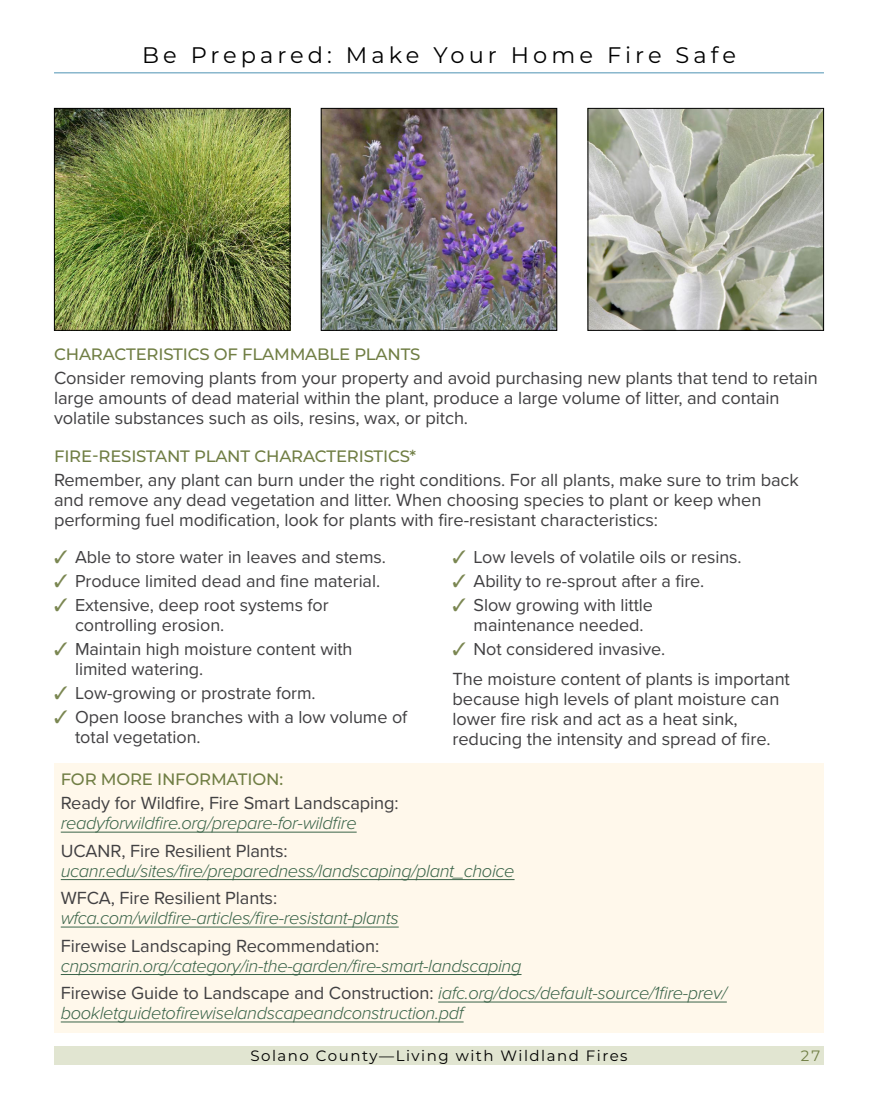
<style>
.page{position:relative;width:878px;height:1107px;background:#fff}
.page>*{position:absolute;margin:0;border:0;box-sizing:border-box;transform-origin:0 0}
.Mater_Headers__No_TOC{font:22.5px "Montserrat";letter-spacing:.18em;color:#000}
.body_basic_No_1st_line_indent{font:18.15px/20px "Proxima Nova";letter-spacing:-.005em;color:#414042}
.body_basic_No_1st_line_indent-2{font:italic 300 18.15px/20px "Proxima Nova";letter-spacing:-.02em;color:#3a6449}
.t1{font:18px/19.5px "Proxima Nova";letter-spacing:-.005em;color:#414042}
.Subhead_Green{font:500 16.5px "Montserrat";letter-spacing:-.01em;color:#707e44}
.t2{font:15px "Montserrat";letter-spacing:.1em;color:#000}
.t3{font:15px "Montserrat";color:#707e44}
.s1{color:#7b8752}
.s2{font-weight:400;font-style:normal;color:#414042}
</style>
<div class="page">
<div style="left:54px;top:1046px;width:770px;height:19px;background:#e1e5d1"></div>
<hr style="left:54px;top:72px;width:770px;height:1px;background:#629fbc">
<div style="left:54px;top:763px;width:770px;height:270px;background:#fff8eb"></div>
<hr style="left:61px;top:832px;width:295px;height:1px;background:#3a6449">
<hr style="left:61px;top:879px;width:453px;height:1px;background:#3a6449">
<hr style="left:61px;top:927px;width:338px;height:1px;background:#3a6449">
<hr style="left:61px;top:974px;width:460px;height:1px;background:#3a6449">
<hr style="left:438px;top:1002px;width:288px;height:1px;background:#3a6449">
<hr style="left:61px;top:1022px;width:402px;height:1px;background:#3a6449">
<img style="left:56px;top:110px;width:232px;height:219px">
<div style="left:54px;top:108px;width:236px;height:223px;border:1px solid #000"></div>
<img style="left:323px;top:110px;width:232px;height:219px">
<div style="left:321px;top:108px;width:236px;height:223px;border:1px solid #000"></div>
<img style="left:589px;top:110px;width:233px;height:219px">
<div style="left:587px;top:108px;width:237px;height:223px;border:1px solid #000"></div>
<p class="Mater_Headers__No_TOC" style="left:142px;top:40px;width:595px">Be Prepared: Make Your Home Fire Safe</p>
<p class="Subhead_Green" style="left:54px;top:343px;width:368px">CHARACTERISTICS OF FLAMMABLE PLANTS</p>
<p class="body_basic_No_1st_line_indent" style="left:54px;top:367px;width:765px">Consider removing plants from your property and avoid purchasing new plants that tend to retain large amounts of dead material within the plant, produce a large volume of litter, and contain volatile substances such as oils, resins, wax, or pitch.</p>
<p class="Subhead_Green" style="left:54px;top:445px;width:363px">FIRE-RESISTANT PLANT CHARACTERISTICS*</p>
<p class="body_basic_No_1st_line_indent" style="left:54px;top:469px;width:746px">Remember, any plant can burn under the right conditions. For all plants, make sure to trim back and remove any dead vegetation and litter. When choosing species to plant or keep when performing fuel modification, look for plants with fire-resistant characteristics:</p>
<p class="t1" style="left:54px;top:546px;width:333px"><span class="s1">✓</span> Able to store water in leaves and stems.</p>
<p class="t1" style="left:54px;top:570px;width:327px"><span class="s1">✓</span> Produce limited dead and fine material.</p>
<p class="t1" style="left:75px;top:595px;width:255px;text-indent:-21px"><span class="s1">✓</span> Extensive, deep root systems for controlling erosion.</p>
<p class="t1" style="left:75px;top:639px;width:279px;text-indent:-21px"><span class="s1">✓</span> Maintain high moisture content with limited watering.</p>
<p class="t1" style="left:54px;top:682px;width:263px"><span class="s1">✓</span> Low-growing or prostrate form.</p>
<p class="t1" style="left:75px;top:707px;width:334px;text-indent:-21px"><span class="s1">✓</span> Open loose branches with a low volume of total vegetation.</p>
<p class="t1" style="left:452px;top:546px;width:290px"><span class="s1">✓</span> Low levels of volatile oils or resins.</p>
<p class="t1" style="left:452px;top:570px;width:253px"><span class="s1">✓</span> Ability to re-sprout after a fire.</p>
<p class="t1" style="left:473px;top:595px;width:181px;text-indent:-21px"><span class="s1">✓</span> Slow growing with little maintenance needed.</p>
<p class="t1" style="left:452px;top:639px;width:214px"><span class="s1">✓</span> Not considered invasive.</p>
<p class="body_basic_No_1st_line_indent" style="left:452px;top:668px;width:339px">The moisture content of plants is important because high levels of plant moisture can lower fire risk and act as a heat sink, reducing the intensity and spread of fire.</p>
<p class="Subhead_Green" style="left:61px;top:768px;width:224px">FOR MORE INFORMATION:</p>
<p class="body_basic_No_1st_line_indent-2" style="left:61px;top:792px;width:339px"><span class="s2">Ready for Wildfire, Fire Smart Landscaping: </span>readyforwildfire.org/prepare-for-wildfire</p>
<p class="body_basic_No_1st_line_indent-2" style="left:61px;top:840px;width:455px"><span class="s2">UCANR, Fire Resilient Plants: </span>ucanr.edu/sites/fire/preparedness/landscaping/plant_choice</p>
<p class="body_basic_No_1st_line_indent-2" style="left:61px;top:887px;width:339px"><span class="s2">WFCA, Fire Resilient Plants: </span>wfca.com/wildfire-articles/fire-resistant-plants</p>
<p class="body_basic_No_1st_line_indent-2" style="left:61px;top:935px;width:462px"><span class="s2">Firewise Landscaping Recommendation: </span>cnpsmarin.org/category/in-the-garden/fire-smart-landscaping</p>
<p class="body_basic_No_1st_line_indent-2" style="left:61px;top:982px;width:667px"><span class="s2">Firewise Guide to Landscape and Construction:</span> iafc.org/docs/default-source/1fire-prev/ bookletguidetofirewiselandscapeandconstruction.pdf</p>
<p class="t2" style="left:250px;top:1045px;width:378px">Solano County—Living with Wildland Fires</p>
<p class="t3" style="left:800px;top:1045px;width:21px">27</p>
</div>
